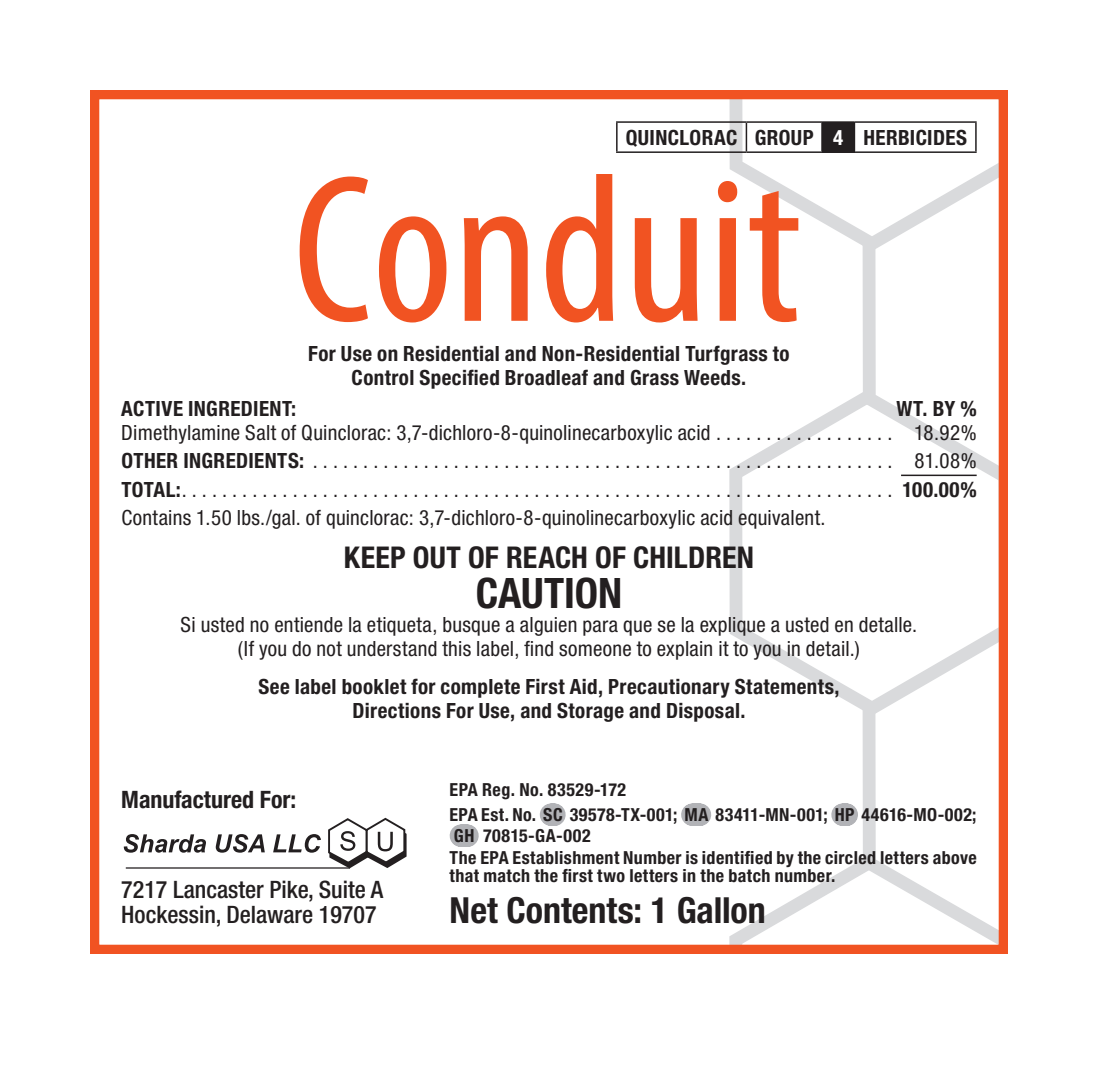
<style>
.page{position:relative;width:1098px;height:1071px;background:#fff}
.page>*{position:absolute;margin:0;border:0;box-sizing:border-box;transform-origin:0 0}
.t1{font:700 condensed 42px "Helvetica Neue LT Pro";letter-spacing:-.005em;color:#231f20}
.t2{font:700 condensed 36px "Helvetica Neue LT Pro";color:#231f20}
.t3{font:700 condensed 30px "Helvetica Neue LT Pro";letter-spacing:.005em;color:#231f20}
.t4{font:500 condensed 24px/25.8px "Helvetica Neue LT Pro";color:#231f20}
.t5{font:700 condensed 24px "Helvetica Neue LT Pro";color:#231f20}
.t6{font:condensed 21px/28.2px "Helvetica Neue LT Pro";letter-spacing:.01em;color:#231f20;text-align:justify}
.t7{font:700 condensed 21px/24px "Helvetica Neue LT Pro";letter-spacing:.02em;color:#231f20;text-align:center}
.t8{font:700 condensed 18px/25.2px "Helvetica Neue LT Pro";letter-spacing:.025em;color:#231f20}
.s1{color:#fff}
.s2{font-weight:700}
</style>
<div class="page">
<img style="left:729px;top:859px;width:134px;height:85px">
<img style="left:742px;top:869px;width:121px;height:75px">
<img style="left:863px;top:716px;width:135px;height:228px">
<img style="left:875px;top:716px;width:123px;height:216px">
<img style="left:729px;top:392px;width:168px;height:324px">
<img style="left:742px;top:402px;width:256px;height:299px">
<img style="left:863px;top:251px;width:135px;height:231px">
<img style="left:875px;top:251px;width:123px;height:216px">
<img style="left:730px;top:100px;width:168px;height:151px">
<img style="left:742px;top:100px;width:256px;height:136px">
<div style="left:90px;top:90px;width:918px;height:864px;border:9px solid #f15322"></div>
<svg style="left:300px;top:177px;width:68px;height:145px"></svg>
<svg style="left:379px;top:216px;width:67px;height:106px"></svg>
<svg style="left:464px;top:216px;width:64px;height:105px"></svg>
<svg style="left:546px;top:174px;width:67px;height:148px"></svg>
<svg style="left:635px;top:218px;width:63px;height:104px"></svg>
<svg style="left:718px;top:181px;width:19px;height:140px"></svg>
<svg style="left:750px;top:191px;width:48px;height:131px"></svg>
<svg style="left:124px;top:834px;width:82px;height:19px"></svg>
<svg style="left:216px;top:834px;width:49px;height:19px"></svg>
<svg style="left:273px;top:817px;width:134px;height:52px"></svg>
<hr style="left:126px;top:867px;width:224px;height:2px;background:#231f20">
<hr style="left:901px;top:475px;width:76px;height:1px;background:#231f20">
<div style="left:822px;top:122px;width:32px;height:30px;background:#231f20"></div>
<hr style="left:616px;top:121px;width:130px;height:2px;background:#231f20">
<hr style="left:616px;top:123px;width:2px;height:28px;background:#231f20">
<hr style="left:746px;top:121px;width:76px;height:2px;background:#231f20">
<svg style="left:746px;top:123px;width:1px;height:28px"></svg>
<hr style="left:822px;top:121px;width:32px;height:2px;background:#231f20">
<hr style="left:821px;top:123px;width:2px;height:28px;background:#231f20">
<hr style="left:854px;top:121px;width:123px;height:2px;background:#231f20">
<svg style="left:854px;top:123px;width:1px;height:28px"></svg>
<hr style="left:975px;top:123px;width:2px;height:28px;background:#231f20">
<hr style="left:616px;top:151px;width:130px;height:2px;background:#231f20">
<hr style="left:746px;top:151px;width:76px;height:2px;background:#231f20">
<hr style="left:822px;top:151px;width:32px;height:2px;background:#231f20">
<hr style="left:854px;top:151px;width:123px;height:2px;background:#231f20">
<svg style="left:551px;top:803px;width:4px;height:23px"></svg>
<svg style="left:692px;top:803px;width:9px;height:23px"></svg>
<svg style="left:843px;top:803px;width:4px;height:23px"></svg>
<svg style="left:461px;top:824px;width:7px;height:23px"></svg>
<p class="t7" style="left:626px;top:125px;width:343px">QUINCLORAC GROUP <span class="s1">4</span> HERBICIDES</p>
<p class="t7" style="left:308px;top:342px;width:483px">For Use on Residential and Non-Residential Turfgrass to<br>Control Specified Broadleaf and Grass Weeds.</p>
<p class="t7" style="left:121px;top:397px;width:177px">ACTIVE INGREDIENT:</p>
<p class="t7" style="left:896px;top:397px;width:82px">WT. BY %</p>
<p class="t6" style="left:121px;top:418px;width:763px">Dimethylamine Salt of Quinclorac: 3,7-dichloro-8-quinolinecarboxylic acid . . . . . . . . . . . . . . . . .</p>
<p class="t6" style="left:121px;top:418px;width:857px;text-indent:793px">18.92% <span class="s2">OTHER INGREDIENTS:</span> . . . . . . . . . . . . . . . . . . . . . . . . . . . . . . . . . . . . . . . . . . . . . . . . . . . . . . . . . . 81.08% <span class="s2">TOTAL:</span> . . . . . . . . . . . . . . . . . . . . . . . . . . . . . . . . . . . . . . . . . . . . . . . . . . . . . . . . . . . . . . . . . . . . . . . <span class="s2">100.00% </span>Contains 1.50 lbs./gal. of quinclorac: 3,7-dichloro-8-quinolinecarboxylic acid equivalent.</p>
<h3 class="t3" style="left:344px;top:539px;width:412px">KEEP OUT OF REACH OF CHILDREN</h3>
<h1 class="t1" style="left:476px;top:568px;width:148px">CAUTION</h1>
<p class="t6" style="left:181px;top:613px;width:735px;line-height:24px;text-align:center">Si usted no entiende la etiqueta, busque a alguien para que se la explique a usted en detalle. (If you do not understand this label, find someone to explain it to you in detail.)</p>
<p class="t7" style="left:258px;top:674px;width:583px">See label booklet for complete First Aid, Precautionary Statements,<br>Directions For Use, and Storage and Disposal.</p>
<p class="t5" style="left:121px;top:785px;width:176px">Manufactured For:</p>
<p class="t4" style="left:121px;top:876px;width:263px">7217 Lancaster Pike, Suite A<br>Hockessin, Delaware 19707</p>
<p class="t8" style="left:450px;top:777px;width:528px">EPA Reg. No. 83529-172<br>EPA Est. No. SC 39578-TX-001; MA 83411-MN-001; HP 44616-MO-002;</p>
<p class="t8" style="left:450px;top:825px;width:529px;line-height:22.2px">GH 70815-GA-002<br>The EPA Establishment Number is identified by the circled letters above</p>
<p class="t8" style="left:450px;top:863px;width:387px">that match the first two letters in the batch number.</p>
<h2 class="t2" style="left:450px;top:888px;width:318px">Net Contents: 1 Gallon</h2>
</div>
